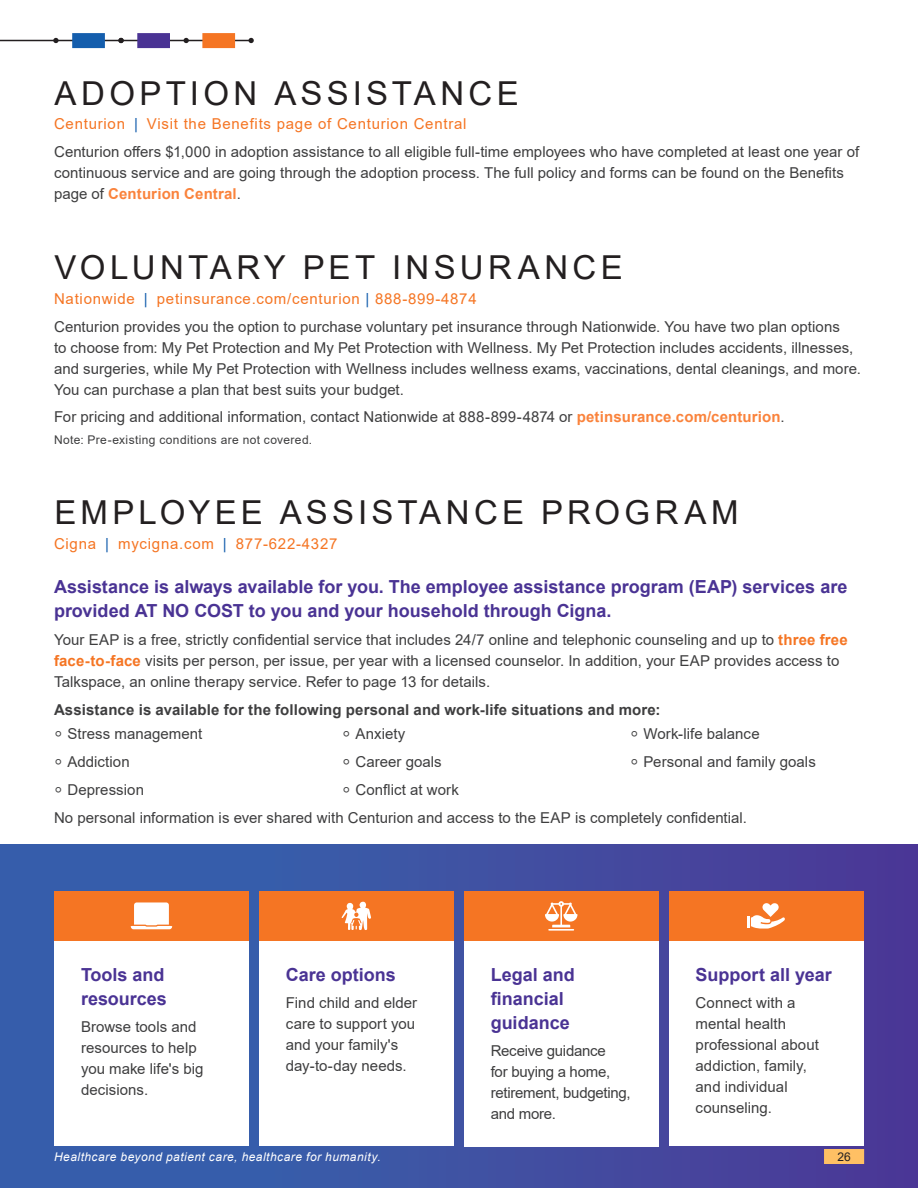
<style>
.page{position:relative;width:918px;height:1188px;background:#fff}
.page>*{position:absolute;margin:0;border:0;box-sizing:border-box;transform-origin:0 0}
.t1{font:33px "Arial";letter-spacing:.13em;color:#231f20}
.Intro_Sentence{font:700 18px/24px "Arial";color:#4a3394}
.Body_Copy{font:15px/21px "Arial";letter-spacing:.005em;color:#3e3e3f}
.Carrier_Info{font:15px "Arial";letter-spacing:.05em;color:#f57523}
.Body_Copy-2{font:700 15px "Arial";letter-spacing:.01em;color:#3e3e3f}
.Body_Copy-3{font:15px/21px "Arial";letter-spacing:-.015em;color:#3e3e3f}
.Subhead{font:italic 12px "Arial";letter-spacing:.04em;color:#fff}
.t2{font:12px "Arial";letter-spacing:.03em;color:#3e3e3f}
.t3{font:12px "Arial";color:#231f20}
.s1{color:#145ead}
.s2{font-weight:700;color:#fa833c}
.s3{font-weight:700;color:#f57523}
.s4{font-family:"Noto Sans"}
</style>
<div class="page">
<hr style="left:0;top:40px;width:252px;height:1px;background:#231f20">
<div style="left:72px;top:33px;width:33px;height:15px;background:#145ead"></div>
<div style="left:137px;top:33px;width:33px;height:15px;background:#4a3394"></div>
<div style="left:202px;top:33px;width:33px;height:15px;background:#f57523"></div>
<svg style="left:184px;top:38px;width:5px;height:5px"></svg>
<svg style="left:249px;top:38px;width:5px;height:5px"></svg>
<svg style="left:53px;top:38px;width:6px;height:5px"></svg>
<svg style="left:118px;top:38px;width:6px;height:5px"></svg>
<div style="left:0;top:844px;width:918px;height:344px;background:linear-gradient(to right,#3366af,#4d3c97)"></div>
<div style="left:824px;top:1149px;width:40px;height:15px;background:#ffc064"></div>
<div style="left:54px;top:941px;width:195px;height:205px;background:#fff"></div>
<div style="left:54px;top:891px;width:195px;height:50px;background:#f57523"></div>
<svg style="left:131px;top:902px;width:41px;height:27px"></svg>
<div style="left:259px;top:941px;width:195px;height:205px;background:#fff"></div>
<div style="left:259px;top:891px;width:195px;height:50px;background:#f57523"></div>
<svg style="left:342px;top:902px;width:29px;height:28px"></svg>
<div style="left:669px;top:941px;width:195px;height:205px;background:#fff"></div>
<div style="left:669px;top:891px;width:194px;height:50px;background:#f57523"></div>
<svg style="left:747px;top:903px;width:38px;height:26px"></svg>
<div style="left:464px;top:941px;width:195px;height:205px;background:#fff"></div>
<div style="left:464px;top:891px;width:195px;height:50px;background:#f57523"></div>
<svg style="left:545px;top:901px;width:33px;height:30px"></svg>
<p class="t1" style="left:55px;top:70px;width:466px">ADOPTION ASSISTANCE</p>
<p class="Carrier_Info" style="left:54px;top:114px;width:414px">Centurion <span class="s1">|</span> Visit the Benefits page of Centurion Central</p>
<p class="Body_Copy" style="left:54px;top:141px;width:807px">Centurion offers $1,000 in adoption assistance to all eligible full-time employees who have completed at least one year of continuous service and are going through the adoption process. The full policy and forms can be found on the Benefits page of <span class="s2">Centurion Central</span>.</p>
<p class="t1" style="left:55px;top:245px;width:570px">VOLUNTARY PET INSURANCE</p>
<p class="Carrier_Info" style="left:54px;top:288px;width:424px">Nationwide <span class="s1">|</span> petinsurance.com/centurion <span class="s1">|</span> 888-899-4874</p>
<p class="Body_Copy" style="left:54px;top:316px;width:809px">Centurion provides you the option to purchase voluntary pet insurance through Nationwide. You have two plan options<br>to choose from: My Pet Protection and My Pet Protection with Wellness. My Pet Protection includes accidents, illnesses, and surgeries, while My Pet Protection with Wellness includes wellness exams, vaccinations, dental cleanings, and more.<br>You can purchase a plan that best suits your budget.</p>
<p class="Body_Copy" style="left:54px;top:407px;width:732px">For pricing and additional information, contact Nationwide at 888-899-4874 or <span class="s2">petinsurance.com/centurion</span>.</p>
<p class="t2" style="left:54px;top:432px;width:260px">Note: Pre-existing conditions are not covered.</p>
<p class="t1" style="left:55px;top:490px;width:685px">EMPLOYEE ASSISTANCE PROGRAM</p>
<p class="Carrier_Info" style="left:54px;top:533px;width:285px">Cigna <span class="s1">|</span> mycigna.com <span class="s1">|</span> 877-622-4327</p>
<p class="Intro_Sentence" style="left:54px;top:575px;width:795px">Assistance is always available for you. The employee assistance program (EAP) services are provided AT NO COST to you and your household through Cigna.</p>
<p class="Body_Copy" style="left:54px;top:629px;width:795px">Your EAP is a free, strictly confidential service that includes 24/7 online and telephonic counseling and up to <span class="s3">three free face-to-face</span> visits per person, per issue, per year with a licensed counselor. In addition, your EAP provides access to<br>Talkspace, an online therapy service. Refer to page 13 for details.</p>
<p class="Body_Copy-2" style="left:54px;top:699px;width:608px">Assistance is available for the following personal and work-life situations and more:</p>
<p class="Body_Copy" style="left:54px;top:723px;width:150px"><span class="s4">⸰</span> Stress management</p>
<p class="Body_Copy" style="left:54px;top:751px;width:77px"><span class="s4">⸰</span> Addiction</p>
<p class="Body_Copy" style="left:54px;top:779px;width:92px"><span class="s4">⸰</span> Depression</p>
<p class="Body_Copy" style="left:630px;top:723px;width:131px"><span class="s4">⸰</span> Work-life balance</p>
<p class="Body_Copy" style="left:630px;top:751px;width:187px"><span class="s4">⸰</span> Personal and family goals</p>
<p class="Body_Copy" style="left:342px;top:723px;width:65px"><span class="s4">⸰</span> Anxiety</p>
<p class="Body_Copy" style="left:342px;top:751px;width:101px"><span class="s4">⸰</span> Career goals</p>
<p class="Body_Copy" style="left:342px;top:779px;width:118px"><span class="s4">⸰</span> Conflict at work</p>
<p class="Body_Copy" style="left:54px;top:807px;width:695px">No personal information is ever shared with Centurion and access to the EAP is completely confidential.</p>
<p class="Intro_Sentence" style="left:81px;top:963px;width:87px">Tools and resources</p>
<p class="Body_Copy" style="left:81px;top:1017px;width:124px">Browse tools and resources to help you make life's big decisions.</p>
<p class="Intro_Sentence" style="left:286px;top:963px;width:112px">Care options</p>
<p class="Body_Copy" style="left:286px;top:993px;width:133px">Find child and elder care to support you and your family's day-to-day needs.</p>
<p class="Intro_Sentence" style="left:491px;top:963px;width:86px">Legal and financial guidance</p>
<p class="Body_Copy-3" style="left:491px;top:1041px;width:141px">Receive guidance<br>for buying a home, retirement, budgeting, and more.</p>
<p class="Intro_Sentence" style="left:696px;top:963px;width:138px">Support all year</p>
<p class="Body_Copy" style="left:696px;top:993px;width:125px">Connect with a mental health professional about addiction, family, and individual counseling.</p>
<p class="Subhead" style="left:54px;top:1149px;width:328px">Healthcare beyond patient care, healthcare for humanity.</p>
<p class="t3" style="left:837px;top:1148px;width:15px">26</p>
</div>
